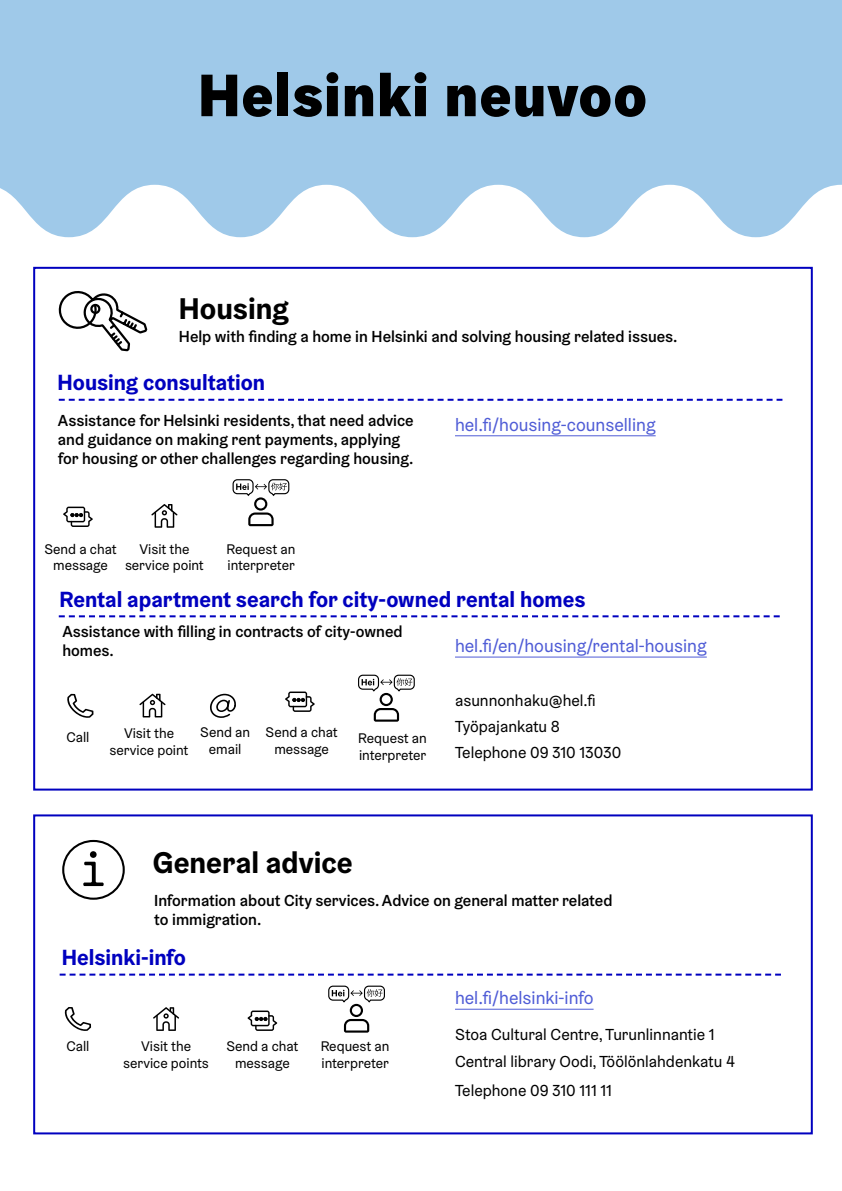
<style>
.page{position:relative;width:842px;height:1191px;background:#fff}
.page>*{position:absolute;margin:0;border:0;box-sizing:border-box;transform-origin:0 0}
.t1{font:900 60px "Helsinki Grotesk";letter-spacing:.02em;color:#000}
.t2{font:700 30px "Helsinki Grotesk";color:#000}
.t3{font:700 22px "Helsinki Grotesk";color:#0000bf}
.t4{font:18px "Helsinki Grotesk";color:#4f5cd6}
.t5{font:500 16px/19.2px "Helsinki Grotesk";color:#000}
.t6{font:16px "Helsinki Grotesk";color:#000}
.t7{font:14px/16.8px "Helsinki Grotesk";color:#000;text-align:center}
</style>
<div class="page">
<svg style="left:0;top:0;width:842px;height:237px;background:#a9ceeb"></svg>
<svg style="left:58px;top:291px;width:90px;height:61px"></svg>
<hr style="left:455px;top:656px;width:252px;height:1px;background:#4f5cd6">
<svg style="left:59px;top:399px;width:723px;height:2px"></svg>
<svg style="left:59px;top:615px;width:721px;height:2px"></svg>
<hr style="left:455px;top:435px;width:201px;height:1px;background:#4f5cd6">
<div style="left:62px;top:840px;width:63px;height:59px;border:2px solid #000;border-radius:50%"></div>
<svg style="left:83px;top:851px;width:21px;height:35px"></svg>
<svg style="left:64px;top:1007px;width:27px;height:24px"></svg>
<svg style="left:153px;top:1007px;width:26px;height:24px"></svg>
<svg style="left:60px;top:973px;width:721px;height:2px"></svg>
<svg style="left:248px;top:1010px;width:29px;height:21px"></svg>
<div style="left:33px;top:814px;width:780px;height:320px;border:2px solid #0000bf"></div>
<svg style="left:328px;top:985px;width:57px;height:47px"></svg>
<svg style="left:232px;top:479px;width:58px;height:47px"></svg>
<svg style="left:63px;top:506px;width:30px;height:21px"></svg>
<svg style="left:151px;top:504px;width:26px;height:24px"></svg>
<hr style="left:455px;top:1008px;width:139px;height:1px;background:#4f5cd6">
<svg style="left:67px;top:694px;width:26px;height:24px"></svg>
<svg style="left:139px;top:693px;width:27px;height:24px"></svg>
<svg style="left:210px;top:694px;width:26px;height:24px"></svg>
<svg style="left:285px;top:691px;width:30px;height:21px"></svg>
<svg style="left:358px;top:675px;width:57px;height:46px"></svg>
<h1 class="t1" style="left:198px;top:56px;width:450px">Helsinki neuvoo</h1>
<h2 class="t2" style="left:179px;top:289px;width:111px">Housing</h2>
<p class="t5" style="left:179px;top:326px;width:500px">Help with finding a home in Helsinki and solving housing related issues.</p>
<h3 class="t3" style="left:58px;top:368px;width:209px">Housing consultation</h3>
<p class="t5" style="left:58px;top:410px;width:357px">Assistance for Helsinki residents, that need advice and guidance on making rent payments, applying for housing or other challenges regarding housing.</p>
<p class="t7" style="left:45px;top:540px;width:74px">Send a chat message</p>
<p class="t7" style="left:125px;top:540px;width:80px">Visit the service point</p>
<p class="t7" style="left:227px;top:540px;width:70px;text-align:left">Request an interpreter</p>
<p class="t4" style="left:455px;top:413px;width:202px">hel.fi/housing-counselling</p>
<h3 class="t3" style="left:60px;top:585px;width:527px">Rental apartment search for city-owned rental homes</h3>
<p class="t5" style="left:62px;top:621px;width:342px">Assistance with filling in contracts of city-owned homes.</p>
<p class="t7" style="left:66px;top:728px;width:25px">Call</p>
<p class="t7" style="left:110px;top:725px;width:80px">Visit the service point</p>
<p class="t7" style="left:200px;top:724px;width:51px">Send an email</p>
<p class="t7" style="left:266px;top:724px;width:74px">Send a chat message</p>
<p class="t7" style="left:358px;top:729px;width:70px;text-align:left">Request an interpreter</p>
<p class="t4" style="left:455px;top:634px;width:253px">hel.fi/en/housing/rental-housing</p>
<p class="t6" style="left:455px;top:690px;width:142px">asunnonhaku@hel.fi</p>
<p class="t6" style="left:455px;top:716px;width:106px">Työpajankatu 8</p>
<p class="t6" style="left:455px;top:742px;width:168px">Telephone 09 310 13030</p>
<h2 class="t2" style="left:153px;top:844px;width:201px">General advice</h2>
<p class="t5" style="left:154px;top:890px;width:460px">Information about City services. Advice on general matter related to immigration.</p>
<h3 class="t3" style="left:62px;top:943px;width:126px">Helsinki-info</h3>
<p class="t7" style="left:66px;top:1038px;width:25px">Call</p>
<p class="t7" style="left:123px;top:1038px;width:87px">Visit the service points</p>
<p class="t7" style="left:226px;top:1038px;width:74px">Send a chat message</p>
<p class="t7" style="left:321px;top:1038px;width:70px;text-align:left">Request an interpreter</p>
<p class="t4" style="left:455px;top:986px;width:140px">hel.fi/helsinki-info</p>
<p class="t6" style="left:455px;top:1024px;width:261px">Stoa Cultural Centre, Turunlinnantie 1</p>
<p class="t6" style="left:455px;top:1051px;width:281px">Central library Oodi, Töölönlahdenkatu 4</p>
<p class="t6" style="left:455px;top:1080px;width:159px">Telephone 09 310 111 11</p>
</div>
